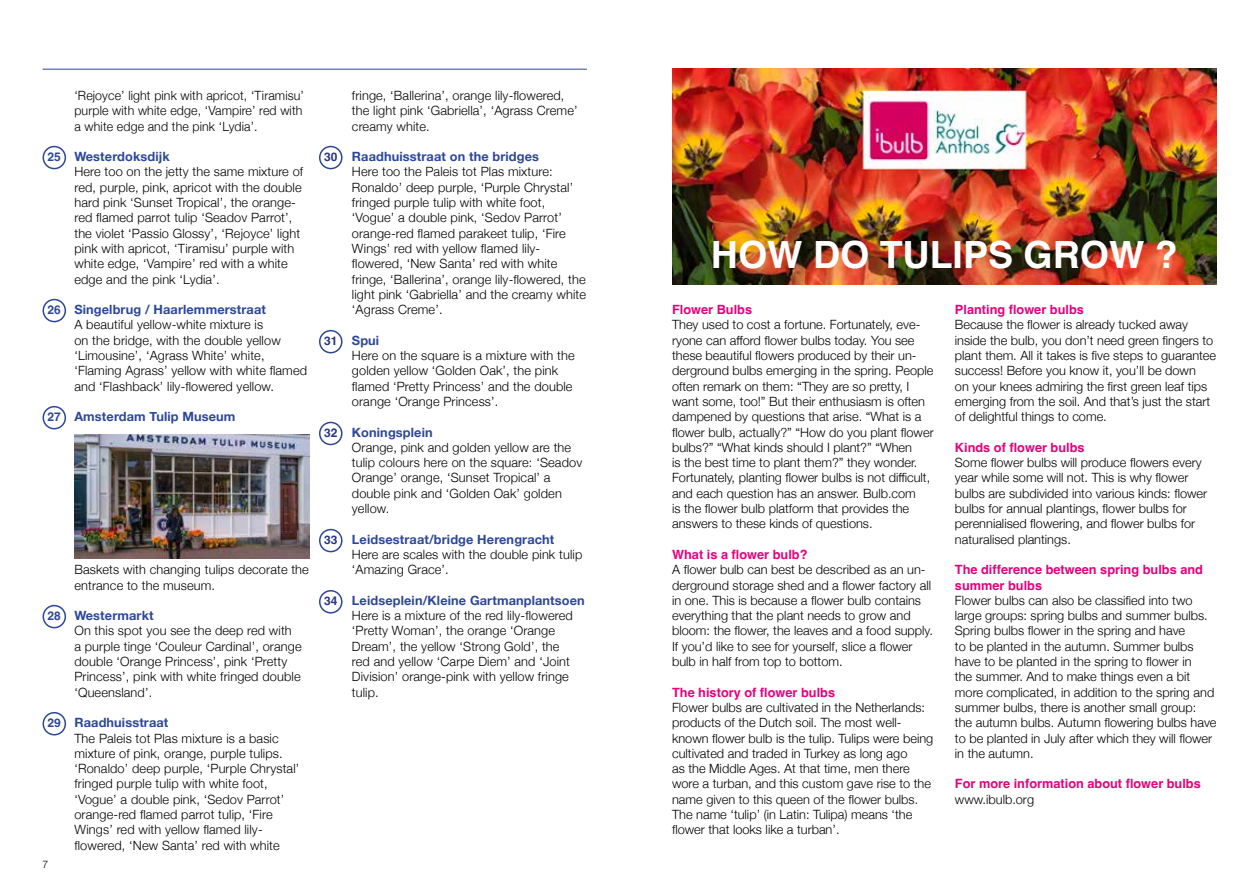
<style>
.page{position:relative;width:1259px;height:893px;background:#fff}
.page>*{position:absolute;margin:0;border:0;box-sizing:border-box;transform-origin:0 0}
.t1{font:700 37.5px "Helvetica";color:#fff}
.t2{font:300 12.75px/15.3px "Helvetica Neue";color:#000}
.t3{font:700 12.75px "Helvetica Neue";letter-spacing:.01em;color:#2c4798}
.t4{font:700 12.75px/15.3px "Helvetica";color:#e6007d}
.t5{font:700 12px "Helvetica";color:#2c4798}
.t6{font:700 12px "Helvetica";color:#283583}
.t7{font:300 10.5px "Helvetica Neue";color:#000}
</style>
<div class="page">
<div style="left:43px;top:406px;width:23px;height:23px;border:2px solid #2c4798;border-radius:50%"></div>
<hr style="left:43px;top:69px;width:544px;height:1px;background:#2c4798">
<div style="left:43px;top:605px;width:23px;height:23px;border:2px solid #2c4798;border-radius:50%"></div>
<div style="left:319px;top:422px;width:23px;height:23px;border:2px solid #2c4798;border-radius:50%"></div>
<div style="left:319px;top:529px;width:23px;height:23px;border:2px solid #2c4798;border-radius:50%"></div>
<div style="left:319px;top:590px;width:23px;height:24px;border:2px solid #2c4798;border-radius:50%"></div>
<div style="left:43px;top:146px;width:23px;height:23px;border:2px solid #2c4798;border-radius:50%"></div>
<div style="left:43px;top:299px;width:23px;height:23px;border:2px solid #2c4798;border-radius:50%"></div>
<img style="left:74px;top:434px;width:235px;height:124px">
<div style="left:43px;top:712px;width:23px;height:23px;border:2px solid #2c4798;border-radius:50%"></div>
<div style="left:319px;top:146px;width:23px;height:23px;border:2px solid #2c4798;border-radius:50%"></div>
<div style="left:319px;top:330px;width:23px;height:23px;border:2px solid #2c4798;border-radius:50%"></div>
<img style="left:672px;top:69px;width:544px;height:216px">
<p class="t5" style="left:48px;top:150px;width:15px">25</p>
<p class="t5" style="left:48px;top:303px;width:15px">26</p>
<p class="t5" style="left:48px;top:410px;width:15px">27</p>
<p class="t2" style="left:74px;top:87px;width:231px">‘Rejoyce’ light pink with apricot, ‘Tiramisu’ purple with white edge, ‘Vampire’ red with a white edge and the pink ‘Lydia’.</p>
<p class="t3" style="left:74px;top:147px;width:97px">Westerdoksdijk</p>
<p class="t2" style="left:74px;top:163px;width:230px">Here too on the jetty the same mixture of red, purple, pink, apricot with the double hard pink ‘Sunset Tropical’, the orange&shy;red flamed parrot tulip ‘Seadov Parrot’, the violet ‘Passio Glossy’, ‘Rejoyce’ light pink with apricot, ‘Tiramisu’ purple with white edge, ‘Vampire’ red with a white edge and the pink ‘Lydia’.</p>
<p class="t3" style="left:74px;top:300px;width:193px">Singelbrug / Haarlemmerstraat</p>
<p class="t2" style="left:74px;top:316px;width:234px">A beautiful yellow-white mixture is<br>on the bridge, with the double yellow ‘Limousine’, ‘Agrass White’ white, ‘Flaming Agrass’ yellow with white flamed and ‘Flashback’ lily-flowered yellow.</p>
<p class="t3" style="left:74px;top:407px;width:163px">Amsterdam Tulip Museum</p>
<p class="t5" style="left:48px;top:609px;width:15px">28</p>
<p class="t5" style="left:48px;top:716px;width:15px">29</p>
<p class="t7" style="left:43px;top:856px;width:7px">7</p>
<p class="t2" style="left:74px;top:561px;width:236px">Baskets with changing tulips decorate the entrance to the museum.</p>
<p class="t3" style="left:74px;top:606px;width:81px">Westermarkt</p>
<p class="t2" style="left:74px;top:622px;width:229px">On this spot you see the deep red with<br>a purple tinge ‘Couleur Cardinal’, orange double ‘Orange Princess’, pink ‘Pretty Princess’, pink with white fringed double ‘Queensland’.</p>
<p class="t3" style="left:74px;top:713px;width:95px">Raadhuisstraat</p>
<p class="t2" style="left:74px;top:729px;width:226px">The Paleis tot Plas mixture is a basic mixture of pink, orange, purple tulips. ‘Ronaldo’ deep purple, ‘Purple Chrystal’ fringed purple tulip with white foot, ‘Vogue’ a double pink, ‘Sedov Parrot’ orange-red flamed parrot tulip, ‘Fire Wings’ red with yellow flamed lily&shy;flowered, ‘New Santa’ red with white</p>
<p class="t6" style="left:324px;top:150px;width:15px">30</p>
<p class="t6" style="left:324px;top:333px;width:15px">31</p>
<p class="t6" style="left:324px;top:425px;width:15px">32</p>
<p class="t6" style="left:324px;top:532px;width:15px">33</p>
<p class="t6" style="left:324px;top:593px;width:15px">34</p>
<p class="t2" style="left:352px;top:87px;width:227px">fringe, ‘Ballerina’, orange lily-flowered, the light pink ‘Gabriella’, ‘Agrass Creme’ creamy white.</p>
<p class="t3" style="left:352px;top:147px;width:189px">Raadhuisstraat on the bridges</p>
<p class="t2" style="left:352px;top:163px;width:235px">Here too the Paleis tot Plas mixture:<br>Ronaldo’ deep purple, ‘Purple Chrystal’ fringed purple tulip with white foot, ‘Vogue’ a double pink, ‘Sedov Parrot’ orange-red flamed parakeet tulip, ‘Fire Wings’ red with yellow flamed lily&shy;flowered, ‘New Santa’ red with white fringe, ‘Ballerina’, orange lily-flowered, the light pink ‘Gabriella’ and the creamy white ‘Agrass Creme’.</p>
<p class="t3" style="left:352px;top:330px;width:29px">Spui</p>
<p class="t2" style="left:352px;top:347px;width:224px">Here on the square is a mixture with the golden yellow ‘Golden Oak’, the pink flamed ‘Pretty Princess’ and the double orange ‘Orange Princess’.</p>
<p class="t3" style="left:352px;top:422px;width:82px">Koningsplein</p>
<p class="t2" style="left:352px;top:439px;width:232px">Orange, pink and golden yellow are the tulip colours here on the square: ‘Seadov<br>Orange’ orange, ‘Sunset Tropical’ a double pink and ‘Golden Oak’ golden yellow.</p>
<p class="t3" style="left:352px;top:529px;width:204px">Leidsestraat/bridge Herengracht</p>
<p class="t2" style="left:352px;top:546px;width:232px">Here are scales with the double pink tulip ‘Amazing Grace’.</p>
<p class="t3" style="left:352px;top:590px;width:234px">Leidseplein/Kleine Gartmanplantsoen</p>
<p class="t2" style="left:352px;top:607px;width:222px">Here is a mixture of the red lily-flowered ‘Pretty Woman’, the orange ‘Orange Dream’, the yellow ‘Strong Gold’, the red and yellow ‘Carpe Diem’ and ‘Joint Division’ orange-pink with yellow fringe tulip.</p>
<h1 class="t1" style="left:711px;top:232px;width:468px">HOW DO TULIPS GROW ?</h1>
<p class="t4" style="left:672px;top:303px;width:82px">Flower Bulbs</p>
<p class="t2" style="left:672px;top:316px;width:263px">They used to cost a fortune. Fortunately, eve&shy;ryone can afford flower bulbs today. You see these beautiful flowers produced by their un&shy;derground bulbs emerging in the spring. People often remark on them: “They are so pretty, I want some, too!” But their enthusiasm is often dampened by questions that arise. “What is a flower bulb, actually?” “How do you plant flower bulbs?” “What kinds should I plant?” “When<br>is the best time to plant them?” they wonder.<br>Fortunately, planting flower bulbs is not difficult, and each question has an answer. Bulb.com<br>is the flower bulb platform that provides the answers to these kinds of questions.</p>
<p class="t4" style="left:672px;top:548px;width:137px">What is a flower bulb?</p>
<p class="t2" style="left:672px;top:561px;width:262px">A flower bulb can best be described as an un&shy;derground storage shed and a flower factory all in one. This is because a flower bulb contains everything that the plant needs to grow and bloom: the flower, the leaves and a food supply.<br>If you’d like to see for yourself, slice a flower bulb in half from top to bottom.</p>
<p class="t4" style="left:672px;top:686px;width:164px">The history of flower bulbs</p>
<p class="t2" style="left:672px;top:699px;width:263px">Flower bulbs are cultivated in the Netherlands: products of the Dutch soil. The most well&shy;known flower bulb is the tulip. Tulips were being cultivated and traded in Turkey as long ago<br>as the Middle Ages. At that time, men there wore a turban, and this custom gave rise to the name given to this queen of the flower bulbs.<br>The name ‘tulip’ (in Latin: Tulipa) means ‘the flower that looks like a turban’.</p>
<p class="t4" style="left:955px;top:303px;width:130px">Planting flower bulbs</p>
<p class="t2" style="left:955px;top:316px;width:263px">Because the flower is already tucked away inside the bulb, you don’t need green fingers to plant them. All it takes is five steps to guarantee success! Before you know it, you’ll be down<br>on your knees admiring the first green leaf tips emerging from the soil. And that’s just the start of delightful things to come.</p>
<p class="t4" style="left:955px;top:441px;width:131px">Kinds of flower bulbs</p>
<p class="t2" style="left:955px;top:454px;width:254px">Some flower bulbs will produce flowers every year while some will not. This is why flower bulbs are subdivided into various kinds: flower bulbs for annual plantings, flower bulbs for perennialised flowering, and flower bulbs for naturalised plantings.</p>
<p class="t4" style="left:955px;top:563px;width:249px">The difference between spring bulbs and summer bulbs</p>
<p class="t2" style="left:955px;top:592px;width:263px">Flower bulbs can also be classified into two large groups: spring bulbs and summer bulbs.<br>Spring bulbs flower in the spring and have<br>to be planted in the autumn. Summer bulbs have to be planted in the spring to flower in<br>the summer. And to make things even a bit more complicated, in addition to the spring and summer bulbs, there is another small group: the autumn bulbs. Autumn flowering bulbs have to be planted in July after which they will flower in the autumn.</p>
<p class="t4" style="left:955px;top:778px;width:247px">For more information about flower bulbs</p>
<p class="t2" style="left:955px;top:791px;width:81px">www.ibulb.org</p>
</div>
